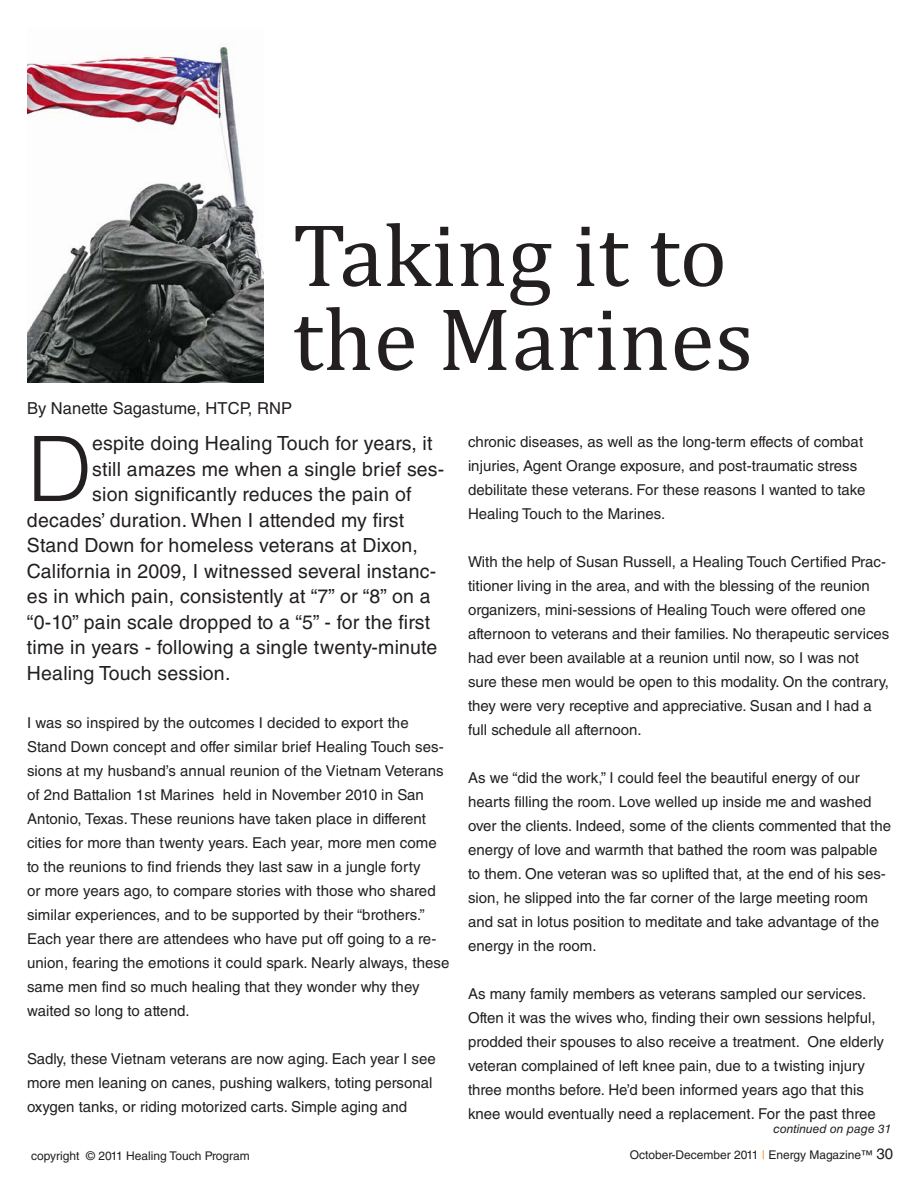
<style>
.page{position:relative;width:918px;height:1188px;background:#fff}
.page>*{position:absolute;margin:0;border:0;box-sizing:border-box;transform-origin:0 0}
.t1{font:300 90.3px "Helvetica LT Std";color:#231f20}
.t2{font:90px "Cambria";letter-spacing:.005em;color:#231f20}
.t3{font:19.5px/25.5px "Helvetica LT Std";letter-spacing:.01em;color:#231f20}
.t4{font:16.5px "Helvetica LT Std";letter-spacing:.005em;color:#231f20}
.t5{font:15px/24px "Helvetica LT Std";color:#231f20}
.t6{font:12px "Helvetica LT Std";color:#231f20}
.t7{font:italic 12px "Helvetica LT Std";color:#231f20}
.s1{color:#f7931d}
.s2{font-size:15px}
</style>
<div class="page">
<img style="left:27px;top:46px;width:237px;height:336px">
<p class="t2" style="left:293px;top:202px;width:436px">Taking it to</p>
<p class="t2" style="left:293px;top:286px;width:462px">the Marines</p>
<p class="t4" style="left:27px;top:399px;width:267px">By Nanette Sagastume, HTCP, RNP</p>
<p class="t1" style="left:27px;top:413px;width:67px">D</p>
<p class="t3" style="left:92px;top:430px;width:354px">espite doing Healing Touch for years, it still amazes me when a single brief ses&shy;sion significantly reduces the pain of</p>
<p class="t3" style="left:27px;top:507px;width:412px">decades’ duration. When I attended my first Stand Down for homeless veterans at Dixon, California in 2009, I witnessed several instanc&shy;es in which pain, consistently at “7” or “8” on a “0-10” pain scale dropped to a “5” - for the first time in years - following a single twenty-minute Healing Touch session.</p>
<p class="t5" style="left:27px;top:710px;width:424px">I was so inspired by the outcomes I decided to export the Stand Down concept and offer similar brief Healing Touch ses&shy;sions at my husband’s annual reunion of the Vietnam Veterans of 2nd Battalion 1st Marines held in November 2010 in San Antonio, Texas. These reunions have taken place in different cities for more than twenty years. Each year, more men come to the reunions to find friends they last saw in a jungle forty<br>or more years ago, to compare stories with those who shared similar experiences, and to be supported by their “brothers.” Each year there are attendees who have put off going to a re&shy;union, fearing the emotions it could spark. Nearly always, these same men find so much healing that they wonder why they waited so long to attend.</p>
<p class="t5" style="left:27px;top:1046px;width:410px">Sadly, these Vietnam veterans are now aging. Each year I see more men leaning on canes, pushing walkers, toting personal oxygen tanks, or riding motorized carts. Simple aging and</p>
<p class="t5" style="left:468px;top:430px;width:399px">chronic diseases, as well as the long-term effects of combat injuries, Agent Orange exposure, and post-traumatic stress debilitate these veterans. For these reasons I wanted to take Healing Touch to the Marines.</p>
<p class="t5" style="left:468px;top:550px;width:423px">With the help of Susan Russell, a Healing Touch Certified Prac&shy;titioner living in the area, and with the blessing of the reunion organizers, mini-sessions of Healing Touch were offered one afternoon to veterans and their families. No therapeutic services had ever been available at a reunion until now, so I was not sure these men would be open to this modality. On the contrary, they were very receptive and appreciative. Susan and I had a full schedule all afternoon.</p>
<p class="t5" style="left:468px;top:766px;width:425px">As we “did the work,” I could feel the beautiful energy of our hearts filling the room. Love welled up inside me and washed over the clients. Indeed, some of the clients commented that the energy of love and warmth that bathed the room was palpable to them. One veteran was so uplifted that, at the end of his ses&shy;sion, he slipped into the far corner of the large meeting room and sat in lotus position to meditate and take advantage of the energy in the room.</p>
<p class="t5" style="left:468px;top:982px;width:417px">As many family members as veterans sampled our services.<br>Often it was the wives who, finding their own sessions helpful, prodded their spouses to also receive a treatment. One elderly veteran complained of left knee pain, due to a twisting injury three months before. He’d been informed years ago that this knee would eventually need a replacement. For the past three</p>
<p class="t7" style="left:774px;top:1122px;width:119px">continued on page 31</p>
<p class="t6" style="left:31px;top:1149px;width:220px">copyright © 2011 Healing Touch Program</p>
<p class="t6" style="left:630px;top:1148px;width:265px">October-December 2011 <span class="s1">|</span> Energy Magazine™ <span class="s2">30</span></p>
</div>
